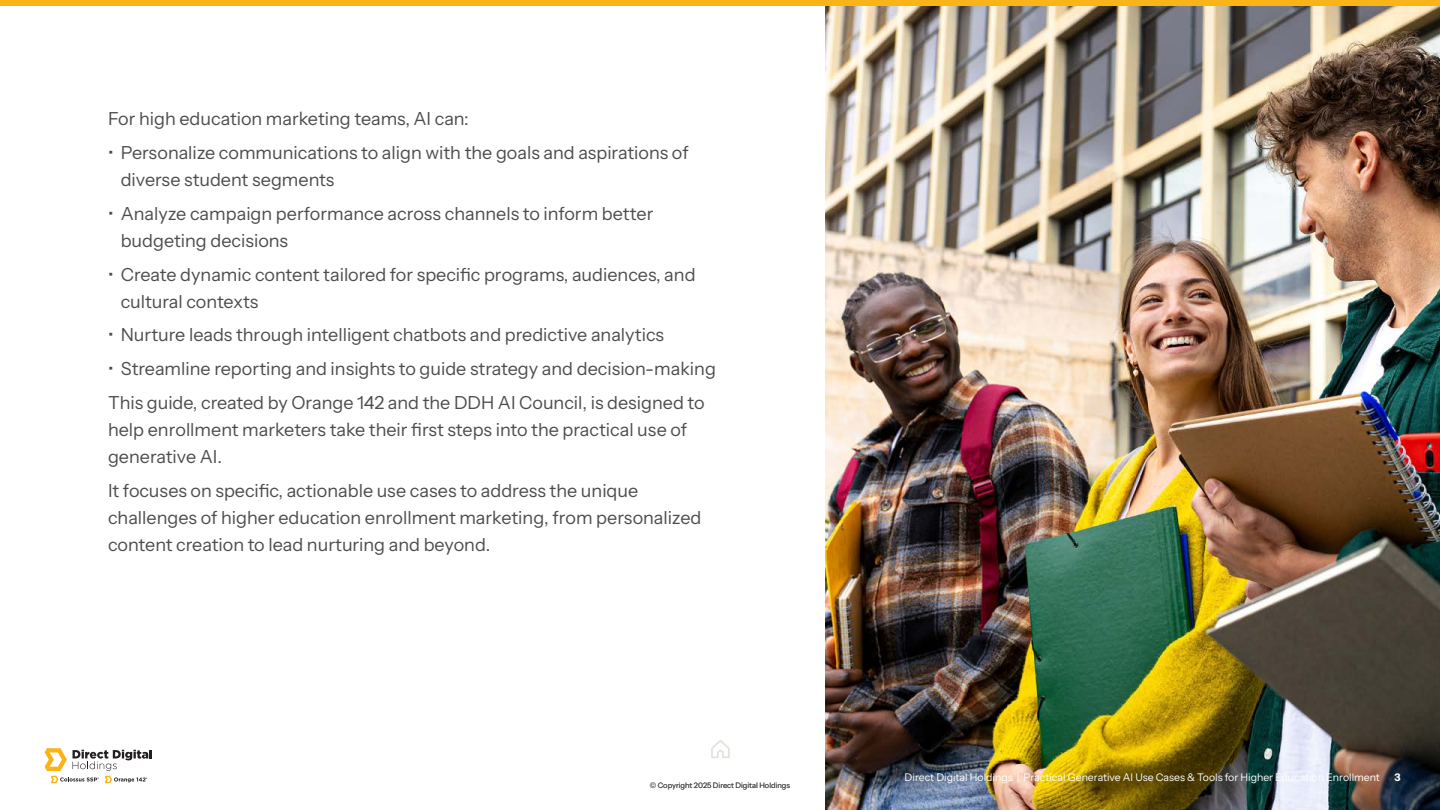
<style>
.page{position:relative;width:1440px;height:810px;background:#fff}
.page>*{position:absolute;margin:0;border:0;box-sizing:border-box;transform-origin:0 0}
.Body_Copy{font:18px/27px "Instrument Sans";color:#4c4d4d}
.t1{font:10.5px "Instrument Sans";color:#fff}
.Body_Copy-2{font:7.5px "Instrument Sans";color:#4c4d4d}
.t2{font:700 1.95px "Helvetica";color:#231f20}
</style>
<div class="page">
<svg style="left:711px;top:740px;width:19px;height:18px"></svg>
<svg style="left:45px;top:748px;width:107px;height:35px"></svg>
<img style="left:826px;top:5px;width:614px;height:805px">
<div style="left:0;top:0;width:1440px;height:5px;background:#f9b417"></div>
<p class="Body_Copy" style="left:108px;top:106px;width:362px">For high education marketing teams, AI can:</p>
<p class="Body_Copy" style="left:121px;top:139px;width:569px;text-indent:-13px">• Personalize communications to align with the goals and aspirations of diverse student segments</p>
<p class="Body_Copy" style="left:121px;top:200px;width:534px;text-indent:-13px">• Analyze campaign performance across channels to inform better budgeting decisions</p>
<p class="Body_Copy" style="left:121px;top:261px;width:576px;text-indent:-13px">• Create dynamic content tailored for specific programs, audiences, and cultural contexts</p>
<p class="Body_Copy" style="left:108px;top:322px;width:558px">• Nurture leads through intelligent chatbots and predictive analytics</p>
<p class="Body_Copy" style="left:108px;top:355px;width:609px">• Streamline reporting and insights to guide strategy and decision-making</p>
<p class="Body_Copy" style="left:108px;top:389px;width:598px">This guide, created by Orange 142 and the DDH AI Council, is designed to help enrollment marketers take their first steps into the practical use of generative AI.</p>
<p class="Body_Copy" style="left:108px;top:477px;width:595px">It focuses on specific, actionable use cases to address the unique challenges of higher education enrollment marketing, from personalized content creation to lead nurturing and beyond.</p>
<p class="t2" style="left:98px;top:777px;width:3px">®</p>
<p class="t2" style="left:146px;top:777px;width:3px">®</p>
<p class="t1" style="left:904px;top:771px;width:477px">Direct Digital Holdings | Practical Generative AI Use Cases &amp; Tools for Higher Education Enrollment</p>
<p class="t1" style="left:1394px;top:771px;width:8px">3</p>
<p class="Body_Copy-2" style="left:650px;top:781px;width:142px">© Copyright 2025 Direct Digital Holdings</p>
</div>
